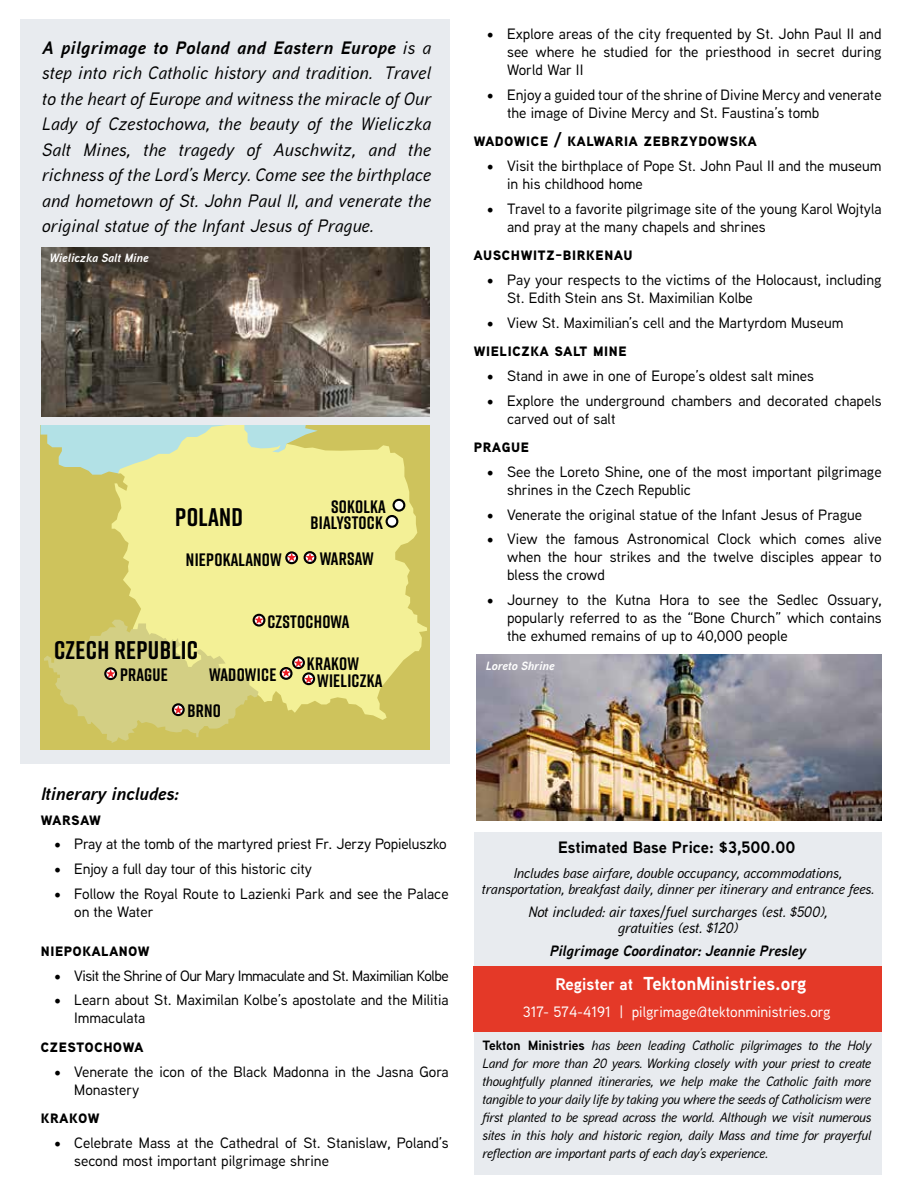
<style>
.page{position:relative;width:918px;height:1188px;background:#fff}
.page>*{position:absolute;margin:0;border:0;box-sizing:border-box;transform-origin:0 0}
.t1{font:700 25.5px "Rift";letter-spacing:.015em;color:#000}
.t2{font:700 18.75px "Aaux Next";color:#fff}
.t3{font:italic 500 18px/25.5px "Aaux Next";letter-spacing:.02em;color:#000;text-align:justify}
.t4{font:700 18px "Aaux Next";color:#000}
.t5{font:700 18px/16.2px "Rift";letter-spacing:.015em;color:#000;text-align:right}
.t6{font:italic 700 18px "Aaux Next";color:#000}
.t7{font:700 16.5px "Aaux Next";color:#000}
.t8{font:500 15px/18px "Aaux Next";color:#000}
.t9{font:italic 500 15px/16.5px "Aaux Next";color:#000;text-align:center}
.t10{font:500 15px "Aaux Next";letter-spacing:-.03em;color:#000}
.t11{font:500 15px "Aaux Next";color:#fff}
.t12{font:italic 700 15px "Aaux Next";color:#000}
.t13{font:italic 500 14.25px/16.5px "Aaux Next";color:#000;text-align:center}
.t14{font:italic 500 13.5px/18px "Aaux Next";letter-spacing:-.01em;color:#000;text-align:justify}
.t15{font:italic 700 12px "Aaux Next";color:#fff}
.s1{font-weight:700}
.s2{font-family:"Minion Pro";font-weight:400;font-size:18px}
.s3{font-size:16.8px}
.s4{font-weight:700;font-style:normal}
</style>
<div class="page">
<div style="left:474px;top:833px;width:408px;height:342px;background:#e8ebef"></div>
<div style="left:473px;top:966px;width:409px;height:66px;background:#e43928"></div>
<div style="left:21px;top:19px;width:429px;height:745px;background:#e8ebef"></div>
<div style="left:40px;top:426px;width:390px;height:324px;background:#cec35c"></div>
<svg style="left:40px;top:426px;width:72px;height:49px"></svg>
<svg style="left:112px;top:426px;width:315px;height:294px;fill:#f3f096"></svg>
<div style="left:394px;top:500px;width:10px;height:11px;background:#fff;border-radius:50%"></div>
<div style="left:393px;top:499px;width:12px;height:13px;border:2px solid #000;border-radius:50%"></div>
<div style="left:387px;top:516px;width:10px;height:11px;background:#fff;border-radius:50%"></div>
<div style="left:386px;top:515px;width:12px;height:13px;border:2px solid #000;border-radius:50%"></div>
<div style="left:285px;top:551px;width:13px;height:13px;border:2px solid #000;border-radius:50%"></div>
<div style="left:304px;top:551px;width:12px;height:13px;border:2px solid #000;border-radius:50%"></div>
<div style="left:253px;top:614px;width:12px;height:13px;border:2px solid #000;border-radius:50%"></div>
<div style="left:292px;top:656px;width:13px;height:13px;border:2px solid #000;border-radius:50%"></div>
<div style="left:302px;top:672px;width:13px;height:13px;border:2px solid #000;border-radius:50%"></div>
<div style="left:280px;top:667px;width:13px;height:13px;border:2px solid #000;border-radius:50%"></div>
<svg style="left:305px;top:553px;width:10px;height:9px"></svg>
<svg style="left:281px;top:658px;width:32px;height:26px"></svg>
<svg style="left:44px;top:615px;width:220px;height:128px"></svg>
<svg style="left:287px;top:553px;width:9px;height:9px"></svg>
<img style="left:41px;top:247px;width:389px;height:169px">
<img style="left:476px;top:655px;width:405px;height:166px">
<p class="t3" style="left:42px;top:34px;width:390px"><span class="s1">A pilgrimage to Poland and Eastern Europe</span> is a step into rich Catholic history and tradition. Travel to the heart of Europe and witness the miracle of Our Lady of Czestochowa, the beauty of the Wieliczka Salt Mines, the tragedy of Auschwitz, and the richness of the Lord’s Mercy. Come see the birthplace and hometown of St. John Paul II, and venerate the original statue of the Infant Jesus of Prague.</p>
<p class="t15" style="left:50px;top:250px;width:101px">Wieliczka Salt Mine</p>
<h1 class="t1" style="left:175px;top:499px;width:69px">POLAND</h1>
<p class="t5" style="left:311px;top:498px;width:77px">SOKOLKA<br>BIALYSTOCK</p>
<p class="t5" style="left:186px;top:551px;width:97px">NIEPOKALANOW</p>
<p class="t5" style="left:320px;top:551px;width:55px">WARSAW</p>
<h1 class="t1" style="left:54px;top:632px;width:146px">CZECH REPUBLIC</h1>
<p class="t5" style="left:120px;top:666px;width:49px">PRAGUE</p>
<p class="t5" style="left:268px;top:613px;width:83px">CZSTOCHOWA</p>
<p class="t5" style="left:307px;top:656px;width:53px">KRAKOW</p>
<p class="t5" style="left:209px;top:666px;width:69px">WADOWICE</p>
<p class="t5" style="left:317px;top:672px;width:67px">WIELICZKA</p>
<p class="t5" style="left:188px;top:702px;width:35px">BRNO</p>
<p class="t8" style="left:507px;top:24px;width:376px;text-align:justify;text-indent:-20px"><span class="s2">•</span> Explore areas of the city frequented by St. John Paul II and see where he studied for the priesthood in secret during World War II</p>
<p class="t8" style="left:507px;top:85px;width:376px;text-indent:-20px"><span class="s2">•</span> Enjoy a guided tour of the shrine of Divine Mercy and venerate the image of Divine Mercy and St. Faustina’s tomb</p>
<p class="t4" style="left:473px;top:127px;width:285px">wadowice / kalwaria zebrzydowska</p>
<p class="t8" style="left:507px;top:156px;width:376px;text-indent:-20px"><span class="s2">•</span> Visit the birthplace of Pope St. John Paul II and the museum in his childhood home</p>
<p class="t8" style="left:507px;top:199px;width:376px;text-indent:-20px"><span class="s2">•</span> Travel to a favorite pilgrimage site of the young Karol Wojtyla and pray at the many chapels and shrines</p>
<p class="t4" style="left:473px;top:241px;width:161px">auschwitz-birkenau</p>
<p class="t8" style="left:507px;top:270px;width:376px;text-indent:-20px"><span class="s2">•</span> Pay your respects to the victims of the Holocaust, including<br>St. Edith Stein ans St. Maximilian Kolbe</p>
<p class="t8" style="left:487px;top:313px;width:358px"><span class="s2">•</span> View St. Maximilian’s cell and the Martyrdom Museum</p>
<p class="t4" style="left:473px;top:337px;width:155px">wieliczka salt mine</p>
<p class="t8" style="left:487px;top:366px;width:329px"><span class="s2">•</span> Stand in awe in one of Europe’s oldest salt mines</p>
<p class="t8" style="left:507px;top:391px;width:376px;text-indent:-20px"><span class="s2">•</span> Explore the underground chambers and decorated chapels carved out of salt</p>
<p class="t4" style="left:473px;top:433px;width:58px">prague</p>
<p class="t8" style="left:507px;top:462px;width:376px;text-indent:-20px"><span class="s2">•</span> See the Loreto Shine, one of the most important pilgrimage shrines in the Czech Republic</p>
<p class="t8" style="left:487px;top:505px;width:377px"><span class="s2">•</span> Venerate the original statue of the Infant Jesus of Prague</p>
<p class="t8" style="left:507px;top:530px;width:376px;text-align:justify;text-indent:-20px"><span class="s2">•</span> View the famous Astronomical Clock which comes alive when the hour strikes and the twelve disciples appear to bless the crowd</p>
<p class="t8" style="left:507px;top:590px;width:376px;text-align:justify;text-indent:-20px"><span class="s2">•</span> Journey to the Kutna Hora to see the Sedlec Ossuary, popularly referred to as the “Bone Church” which contains the exhumed remains of up to 40,000 people</p>
<p class="t15" style="left:486px;top:657px;width:70px">Loreto Shrine</p>
<p class="t6" style="left:41px;top:781px;width:139px">Itinerary includes:</p>
<p class="t4" style="left:40px;top:806px;width:62px">warsaw</p>
<p class="t8" style="left:54px;top:835px;width:394px"><span class="s2">•</span> Pray at the tomb of the martyred priest Fr. Jerzy Popieluszko</p>
<p class="t8" style="left:54px;top:859px;width:260px"><span class="s2">•</span> Enjoy a full day tour of this historic city</p>
<p class="t8" style="left:74px;top:884px;width:376px;text-indent:-20px"><span class="s2">•</span> Follow the Royal Route to Lazienki Park and see the Palace on the Water</p>
<p class="t4" style="left:40px;top:937px;width:111px">niepokalanow</p>
<p class="t10" style="left:54px;top:965px;width:396px"><span class="s2">•</span> Visit the Shrine of Our Mary Immaculate and St. Maximilian Kolbe</p>
<p class="t8" style="left:74px;top:991px;width:376px;text-indent:-20px"><span class="s2">•</span> Learn about St. Maximilan Kolbe’s apostolate and the Militia<br>Immaculata</p>
<p class="t4" style="left:40px;top:1033px;width:105px">czestochowa</p>
<p class="t8" style="left:74px;top:1062px;width:376px;text-indent:-20px"><span class="s2">•</span> Venerate the icon of the Black Madonna in the Jasna Gora<br>Monastery</p>
<p class="t4" style="left:40px;top:1104px;width:61px">krakow</p>
<p class="t8" style="left:74px;top:1133px;width:376px;text-indent:-20px"><span class="s2">•</span> Celebrate Mass at the Cathedral of St. Stanislaw, Poland’s second most important pilgrimage shrine</p>
<p class="t7" style="left:558px;top:835px;width:239px">Estimated Base Price: $3,500.00</p>
<p class="t13" style="left:482px;top:864px;width:394px">Includes base airfare, double occupancy, accommodations, transportation, breakfast daily, dinner per itinerary and entrance fees.</p>
<p class="t9" style="left:528px;top:903px;width:301px">Not included: air taxes/fuel surcharges (est. $500), gratuities (est. $120)</p>
<p class="t12" style="left:550px;top:940px;width:258px">Pilgrimage Coordinator: Jeannie Presley</p>
<p class="t2" style="left:555px;top:970px;width:253px"><span class="s3">Register at</span> TektonMinistries.org</p>
<p class="t11" style="left:523px;top:1002px;width:309px">317- 574-4191 | pilgrimage@tektonministries.org</p>
<p class="t14" style="left:482px;top:1036px;width:390px"><span class="s4">Tekton Ministries</span> has been leading Catholic pilgrimages to the Holy Land for more than 20 years. Working closely with your priest to create thoughtfully planned itineraries, we help make the Catholic faith more tangible to your daily life by taking you where the seeds of Catholicism were first planted to be spread across the world. Although we visit numerous sites in this holy and historic region, daily Mass and time for prayerful reflection are important parts of each day’s experience.</p>
</div>
